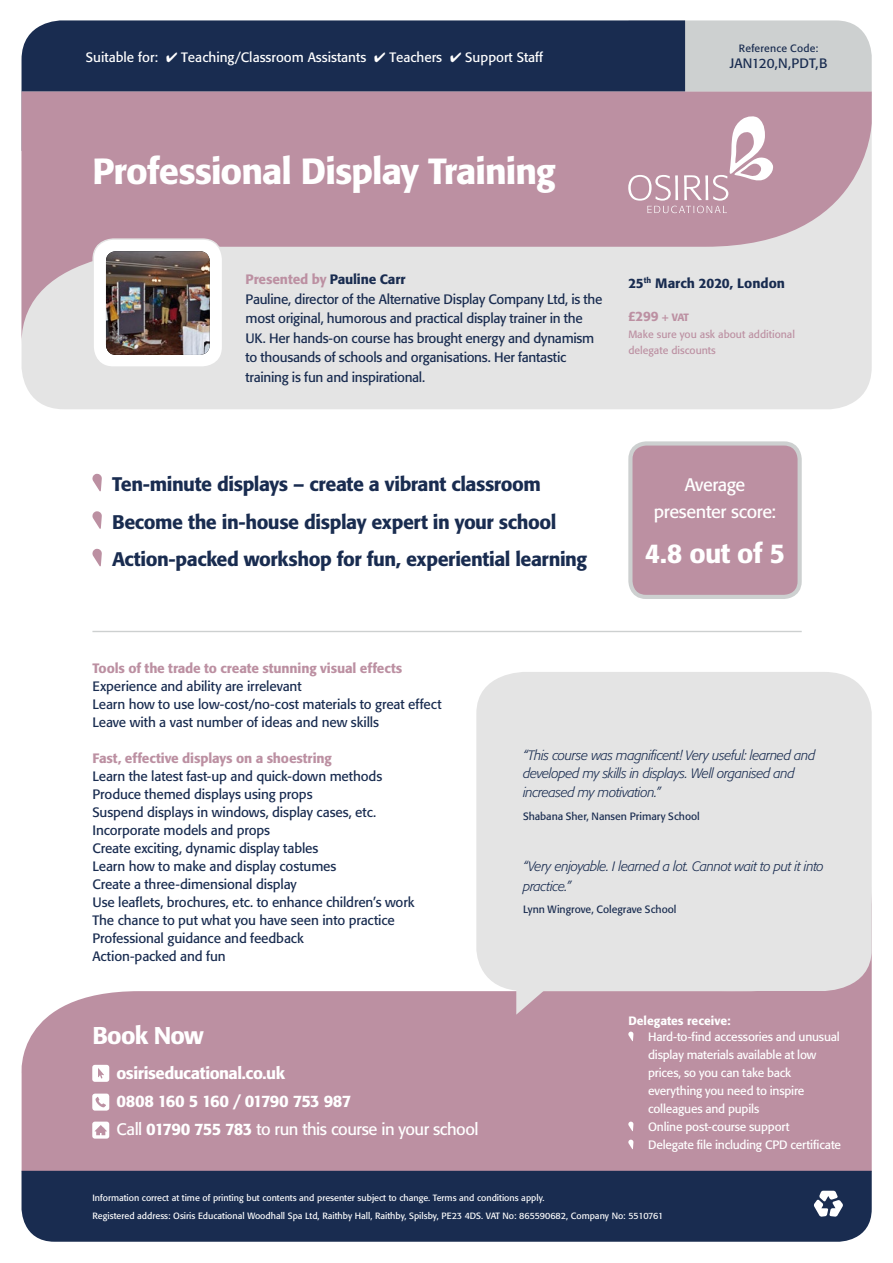
<style>
.page{position:relative;width:893px;height:1263px;background:#fff}
.page>*{position:absolute;margin:0;border:0;box-sizing:border-box;transform-origin:0 0}
.t1{font:500 36px "Formata";letter-spacing:-.025em;color:#fff}
.t2{font:500 27px "Formata";color:#fff}
.t3{font:500 24px "Formata";letter-spacing:-.03em;color:#fff}
.t4{font:500 19.5px/37.5px "Formata";letter-spacing:-.02em;color:#192c50}
.t5{font:18px/27px "Formata";letter-spacing:-.025em;color:#fff;text-align:center}
.t6{font:500 16.5px/27.8px "Formata";letter-spacing:-.03em;color:#fff}
.t7{font:13.5px/18px "Formata";letter-spacing:-.01em;color:#192c50}
.t8{font:italic 300 13.5px/18px "Formata";letter-spacing:-.025em;color:#192c50}
.t9{font:500 13.5px "Formata";letter-spacing:-.01em;color:#bc90a2}
.t10{font:13.5px "Formata";color:#fff}
.t11{font:500 13.5px "Formata";color:#192c50}
.t12{font:12px/18px "Formata";letter-spacing:-.015em;color:#fff}
.t13{font:500 12px "Formata";color:#fff}
.t14{font:10.5px "Formata";color:#192c50}
.t15{font:10.5px/16.6px "Formata";color:#bc90a2}
.t16{font:10.5px "Formata";letter-spacing:.02em;color:#192c50}
.t17{font:9px/18px "Formata";color:#fff}
.s1{font-weight:500;color:#bc90a2}
.s2{font-weight:500}
.s3{font-size:10.5px}
.s4{font-weight:400}
</style>
<div class="page">
<div style="left:21px;top:991px;width:851px;height:180px;background:#bc90a2"></div>
<div style="left:685px;top:20px;width:187px;height:72px;background:#cdd0d0"></div>
<div style="left:22px;top:20px;width:663px;height:72px;background:#192c50"></div>
<div style="left:22px;top:343px;width:850px;height:66px;background:#e4e4e4"></div>
<svg style="left:22px;top:92px;width:850px;height:251px;background:#cbb0bb"></svg>
<svg style="left:628px;top:116px;width:145px;height:97px;background:#c5a0af"></svg>
<div style="left:93px;top:239px;width:130px;height:128px;background:#fff;border-radius:20px"></div>
<div style="left:92px;top:238px;width:131px;height:130px;border:1px solid #e4e4e4;border-radius:20px"></div>
<div style="left:22px;top:1171px;width:850px;height:71px;background:#192c50"></div>
<svg style="left:476px;top:672px;width:396px;height:343px;background:#e2dfe0"></svg>
<svg style="left:814px;top:1191px;width:29px;height:26px"></svg>
<svg style="left:92px;top:1093px;width:17px;height:17px"></svg>
<svg style="left:92px;top:1065px;width:17px;height:17px"></svg>
<svg style="left:92px;top:1121px;width:17px;height:17px"></svg>
<hr style="left:92px;top:631px;width:710px;height:1px;background:#cdd0d0">
<svg style="left:628px;top:1031px;width:5px;height:10px"></svg>
<svg style="left:628px;top:1121px;width:5px;height:10px"></svg>
<svg style="left:628px;top:1139px;width:5px;height:10px"></svg>
<img style="left:106px;top:251px;width:104px;height:104px">
<svg style="left:92px;top:473px;width:10px;height:18px"></svg>
<svg style="left:92px;top:511px;width:10px;height:18px"></svg>
<svg style="left:92px;top:548px;width:10px;height:18px"></svg>
<div style="left:630px;top:443px;width:170px;height:154px;background:#bc90a2;border-radius:16px"></div>
<div style="left:628px;top:441px;width:174px;height:158px;border:4px solid #cdd0d0;border-radius:16px"></div>
<p class="t10" style="left:86px;top:49px;width:459px">Suitable for: ✔ Teaching/Classroom Assistants ✔ Teachers ✔ Support Staff</p>
<p class="t16" style="left:739px;top:42px;width:81px">Reference Code:</p>
<p class="t7" style="left:730px;top:55px;width:99px">JAN120,N,PDT,B</p>
<h1 class="t1" style="left:92px;top:149px;width:465px">Professional Display Training</h1>
<p class="t7" style="left:246px;top:270px;width:358px;line-height:19.5px"><span class="s1">Presented by</span> <span class="s2">Pauline Carr<br></span>Pauline, director of the Alternative Display Company Ltd, is the most original, humorous and practical display trainer in the UK. Her hands-on course has brought energy and dynamism to thousands of schools and organisations. Her fantastic training is fun and inspirational.</p>
<p class="t11" style="left:628px;top:275px;width:158px">25<sup>th</sup> March 2020, London</p>
<p class="t9" style="left:628px;top:308px;width:62px">£299 <span class="s3">+ VAT</span></p>
<p class="t15" style="left:628px;top:326px;width:168px">Make sure you ask about additional delegate discounts</p>
<h3 class="t4" style="left:112px;top:466px;width:476px">Ten-minute displays – create a vibrant classroom<br>Become the in-house display expert in your school<br>Action-packed workshop for fun, experiential learning</h3>
<h3 class="t5" style="left:654px;top:471px;width:124px">Average presenter score:</h3>
<h2 class="t2" style="left:645px;top:537px;width:142px">4.8 out of 5</h2>
<p class="t9" style="left:92px;top:660px;width:311px">Tools of the trade to create stunning visual effects</p>
<p class="t7" style="left:92px;top:677px;width:351px">Experience and ability are irrelevant<br>Learn how to use low-cost/no-cost materials to great effect<br>Leave with a vast number of ideas and new skills</p>
<p class="t9" style="left:92px;top:750px;width:241px">Fast, effective displays on a shoestring</p>
<p class="t7" style="left:92px;top:767px;width:324px">Learn the latest fast-up and quick-down methods Produce themed displays using props<br>Suspend displays in windows, display cases, etc.<br>Incorporate models and props<br>Create exciting, dynamic display tables<br>Learn how to make and display costumes<br>Create a three-dimensional display<br>Use leaflets, brochures, etc. to enhance children’s work The chance to put what you have seen into practice Professional guidance and feedback<br>Action-packed and fun</p>
<h3 class="t3" style="left:92px;top:1021px;width:113px">Book Now</h3>
<p class="t6" style="left:116px;top:1059px;width:364px">osiriseducational.co.uk<br>0808 160 5 160 / 01790 753 987<br><span class="s4">Call</span> 01790 755 783 <span class="s4">to run this course in your school</span></p>
<p class="t8" style="left:523px;top:746px;width:294px">“This course was magnificent! Very useful: learned and developed my skills in displays. Well organised and</p>
<p class="t8" style="left:523px;top:784px;width:140px">increased my motivation.”</p>
<p class="t14" style="left:523px;top:810px;width:178px">Shabana Sher, Nansen Primary School</p>
<p class="t8" style="left:523px;top:857px;width:302px;line-height:19.5px">“Very enjoyable. I learned a lot. Cannot wait to put it into practice.”</p>
<p class="t14" style="left:523px;top:903px;width:155px">Lynn Wingrove, Colegrave School</p>
<p class="t13" style="left:628px;top:1013px;width:104px">Delegates receive:</p>
<p class="t12" style="left:648px;top:1028px;width:195px">Hard-to-find accessories and unusual display materials available at low prices, so you can take back everything you need to inspire colleagues and pupils<br>Online post-course support<br>Delegate file including CPD certificate</p>
<p class="t17" style="left:92px;top:1188px;width:572px">Information correct at time of printing but contents and presenter subject to change. Terms and conditions apply.<br>Registered address: Osiris Educational Woodhall Spa Ltd, Raithby Hall, Raithby, Spilsby, PE23 4DS. VAT No: 865590682, Company No: 5510761</p>
</div>
